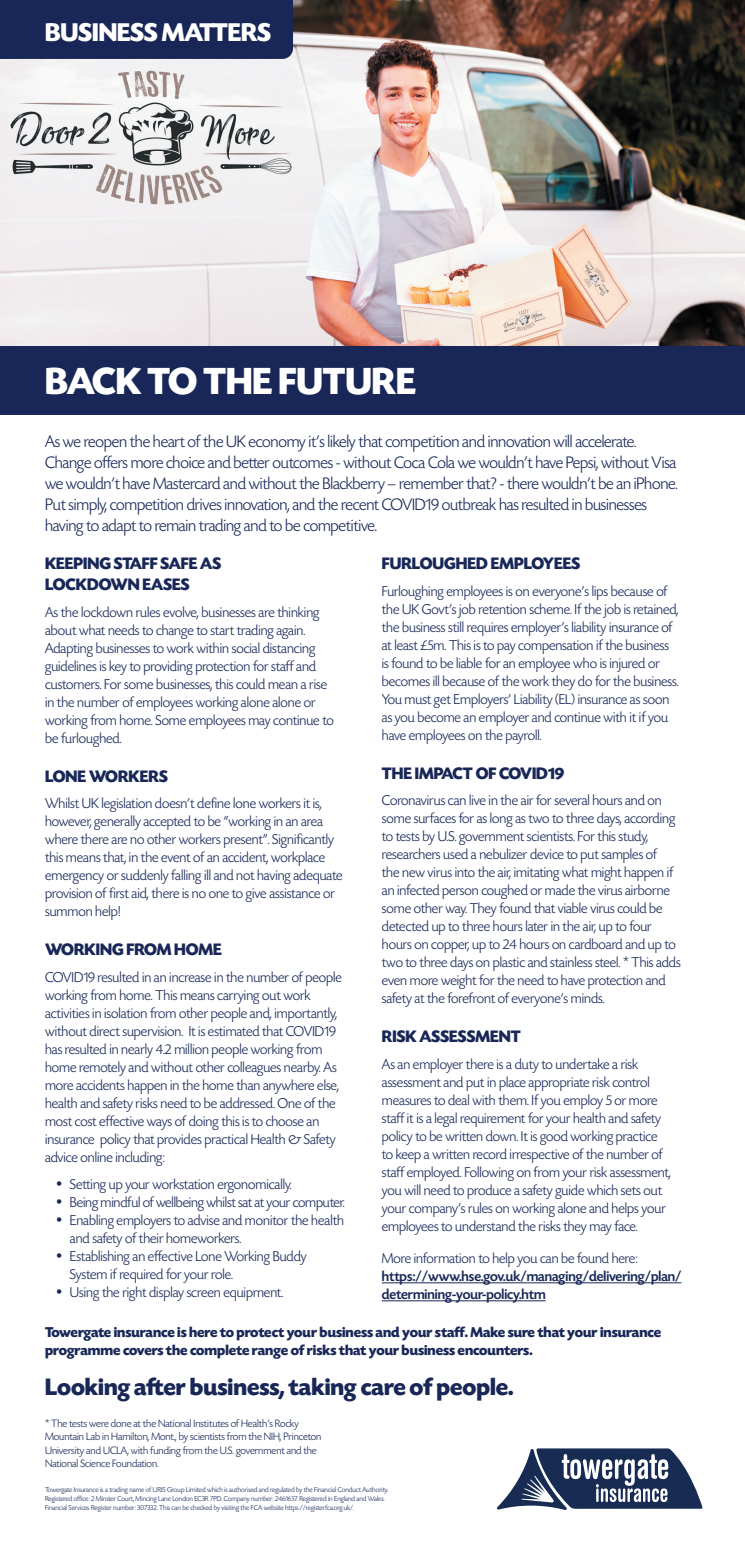
<style>
.page{position:relative;width:745px;height:1545px;background:#fff}
.page>*{position:absolute;margin:0;border:0;box-sizing:border-box;transform-origin:0 0}
.t1{font:700 39.75px "Today SHOP";color:#fff}
.t2{font:700 27px "Today SHOP";color:#fff}
.t3{font:700 25px "Today SHOP";color:#182757}
.t4{font:300 17.5px/21px "Today SHOP";letter-spacing:-.01em;color:#182757}
.t5{font:700 17.5px/21px "Today SHOP";color:#182757}
.t6{font:300 15px/18px "Today SHOP";color:#182757}
.t7{font:700 15px/18px "Today SHOP";color:#182757}
.t8{font:500 15px/18px "Today SHOP";color:#182757}
.t9{font:300 11.25px/13.5px "Today SHOP";color:#182757}
.t10{font:300 7.5px/9px "Today SHOP";color:#182757}
</style>
<div class="page">
<div style="left:0;top:346px;width:744px;height:69px;background:#182757"></div>
<hr style="left:381px;top:1283px;width:300px;height:1px;background:#182757">
<hr style="left:381px;top:1301px;width:164px;height:1px;background:#182757">
<svg style="left:497px;top:1448px;width:205px;height:62px"></svg>
<img style="left:0;top:0;width:744px;height:346px">
<div style="left:0;top:0;width:293px;height:59px;background:#182757"></div>
<h2 class="t2" style="left:45px;top:18px;width:227px">BUSINESS MATTERS</h2>
<h1 class="t1" style="left:45px;top:361px;width:372px">BACK TO THE FUTURE</h1>
<p class="t4" style="left:45px;top:431px;width:634px">As we reopen the heart of the UK economy it’s likely that competition and innovation will accelerate.<br>Change offers more choice and better outcomes - without Coca Cola we wouldn’t have Pepsi, without Visa we wouldn’t have Mastercard and without the Blackberry – remember that? - there wouldn’t be an iPhone.<br>Put simply, competition drives innovation, and the recent COVID19 outbreak has resulted in businesses having to adapt to remain trading and to be competitive.</p>
<p class="t5" style="left:45px;top:553px;width:177px">KEEPING STAFF SAFE AS<br>LOCKDOWN EASES</p>
<p class="t6" style="left:45px;top:603px;width:290px">As the lockdown rules evolve, businesses are thinking about what needs to change to start trading again.<br>Adapting businesses to work within social distancing guidelines is key to providing protection for staff and customers. For some businesses, this could mean a rise in the number of employees working alone alone or working from home. Some employees may continue to be furloughed.</p>
<p class="t5" style="left:45px;top:766px;width:124px">LONE WORKERS</p>
<p class="t6" style="left:45px;top:795px;width:299px">Whilst UK legislation doesn’t define lone workers it is, however, generally accepted to be “working in an area where there are no other workers present”. Significantly this means that, in the event of an accident, workplace emergency or suddenly falling ill and not having adequate provision of first aid, there is no one to give assistance or summon help!</p>
<p class="t5" style="left:45px;top:940px;width:178px">WORKING FROM HOME</p>
<p class="t6" style="left:45px;top:969px;width:298px">COVID19 resulted in an increase in the number of people working from home. This means carrying out work activities in isolation from other people and, importantly, without direct supervision. It is estimated that COVID19 has resulted in nearly 4.2 million people working from home remotely and without other colleagues nearby. As more accidents happen in the home than anywhere else, health and safety risks need to be addressed. One of the most cost effective ways of doing this is to choose an insurance policy that provides practical Health &amp; Safety advice online including:</p>
<p class="t6" style="left:56px;top:1176px;width:237px">• Setting up your workstation ergonomically.</p>
<p class="t6" style="left:56px;top:1194px;width:290px">• Being mindful of wellbeing whilst sat at your computer.</p>
<p class="t6" style="left:70px;top:1212px;width:275px;text-indent:-14px">• Enabling employers to advise and monitor the health and safety of their homeworkers.</p>
<p class="t6" style="left:70px;top:1248px;width:238px;text-indent:-14px">• Establishing an effective Lone Working Buddy<br>System if required for your role.</p>
<p class="t6" style="left:56px;top:1284px;width:229px">• Using the right display screen equipment.</p>
<p class="t7" style="left:45px;top:1324px;width:617px">Towergate insurance is here to protect your business and your staff. Make sure that your insurance programme covers the complete range of risks that your business encounters.</p>
<h3 class="t3" style="left:45px;top:1374px;width:469px">Looking after business, taking care of people.</h3>
<p class="t9" style="left:45px;top:1417px;width:278px">* The tests were done at the National Institutes of Health’s Rocky Mountain Lab in Hamilton, Mont., by scientists from the NIH, Princeton University and UCLA, with funding from the U.S. government and the National Science Foundation.</p>
<p class="t5" style="left:381px;top:553px;width:200px">FURLOUGHED EMPLOYEES</p>
<p class="t6" style="left:381px;top:582px;width:298px">Furloughing employees is on everyone’s lips because of the UK Govt’s job retention scheme. If the job is retained, the business still requires employer’s liability insurance of at least £5m. This is to pay compensation if the business is found to be liable for an employee who is injured or becomes ill because of the work they do for the business.<br>You must get Employers’ Liability (EL) insurance as soon as you become an employer and continue with it if you have employees on the payroll.</p>
<p class="t5" style="left:381px;top:763px;width:184px">THE IMPACT OF COVID19</p>
<p class="t6" style="left:381px;top:792px;width:300px">Coronavirus can live in the air for several hours and on some surfaces for as long as two to three days, according to tests by U.S. government scientists. For this study, researchers used a nebulizer device to put samples of<br>the new virus into the air, imitating what might happen if an infected person coughed or made the virus airborne some other way. They found that viable virus could be detected up to three hours later in the air, up to four hours on copper, up to 24 hours on cardboard and up to two to three days on plastic and stainless steel. * This adds even more weight for the need to have protection and safety at the forefront of everyone’s minds.</p>
<p class="t5" style="left:381px;top:1027px;width:140px">RISK ASSESSMENT</p>
<p class="t6" style="left:381px;top:1056px;width:290px">As an employer there is a duty to undertake a risk assessment and put in place appropriate risk control measures to deal with them. If you employ 5 or more staff it is a legal requirement for your health and safety policy to be written down. It is good working practice to keep a written record irrespective of the number of staff employed. Following on from your risk assessment, you will need to produce a safety guide which sets out your company’s rules on working alone and helps your employees to understand the risks they may face.</p>
<p class="t6" style="left:381px;top:1250px;width:257px">More information to help you can be found here:</p>
<p class="t8" style="left:381px;top:1267px;width:301px">https://www.hse.gov.uk/managing/delivering/plan/ determining-your-policy.htm</p>
<p class="t10" style="left:45px;top:1485px;width:344px">Towergate Insurance is a trading name of URIS Group Limited which is authorised and regulated by the Financial Conduct Authority.<br>Registered office: 2 Minster Court, Mincing Lane London EC3R 7PD. Company number: 2461657. Registered in England and Wales.<br>Financial Services Register number: 307332. This can be checked by visiting the FCA website https://register.fca.org.uk/.</p>
</div>
